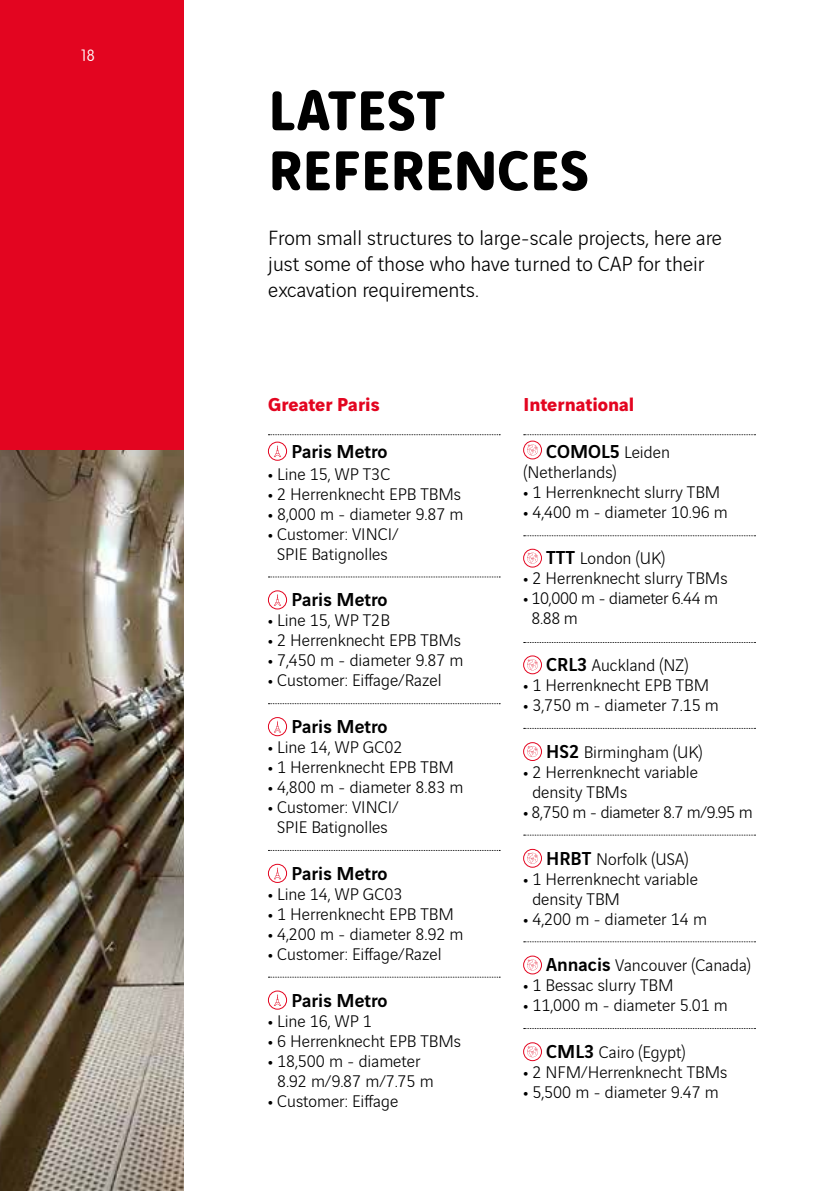
<style>
.page{position:relative;width:840px;height:1191px;background:#fff}
.page>*{position:absolute;margin:0;border:0;box-sizing:border-box;transform-origin:0 0}
.t1{font:700 60px/60px "Vinci Rounded";color:#000}
.t2{font:300 22px/26px "Vinci Sans";color:#000}
.t3{font:500 20px "Vinci Sans";color:#000}
.t4{font:700 20px "Vinci Sans";color:#e30520}
.t5{font:300 18px/20px "Vinci Sans";color:#000}
.t6{font:300 18px/20px "Vinci Sans";letter-spacing:-.02em;color:#000}
.t7{font:100 16px "VAG Rounded";color:#fff}
.s1{font-weight:700}
.s2{font-weight:300;font-size:18px}
.s3{font-weight:500;font-size:20px}
</style>
<div class="page">
<img style="left:0;top:449px;width:183px;height:742px">
<div style="left:0;top:0;width:183px;height:449px;background:#e30520"></div>
<svg style="left:268px;top:434px;width:232px;height:1px"></svg>
<svg style="left:268px;top:576px;width:232px;height:1px"></svg>
<svg style="left:268px;top:703px;width:232px;height:1px"></svg>
<svg style="left:268px;top:850px;width:232px;height:1px"></svg>
<svg style="left:268px;top:976px;width:232px;height:1px"></svg>
<svg style="left:274px;top:445px;width:7px;height:12px"></svg>
<div style="left:268px;top:442px;width:19px;height:18px;border:1px solid #e30520;border-radius:50%"></div>
<svg style="left:274px;top:594px;width:7px;height:12px"></svg>
<div style="left:268px;top:590px;width:19px;height:19px;border:1px solid #e30520;border-radius:50%"></div>
<svg style="left:274px;top:721px;width:7px;height:11px"></svg>
<div style="left:268px;top:717px;width:19px;height:19px;border:1px solid #e30520;border-radius:50%"></div>
<svg style="left:274px;top:867px;width:7px;height:12px"></svg>
<div style="left:268px;top:864px;width:19px;height:18px;border:1px solid #e30520;border-radius:50%"></div>
<svg style="left:274px;top:994px;width:7px;height:12px"></svg>
<div style="left:268px;top:990px;width:19px;height:19px;border:1px solid #e30520;border-radius:50%"></div>
<svg style="left:523px;top:434px;width:232px;height:1px"></svg>
<svg style="left:523px;top:535px;width:232px;height:1px"></svg>
<svg style="left:523px;top:642px;width:232px;height:1px"></svg>
<svg style="left:523px;top:728px;width:232px;height:1px"></svg>
<svg style="left:523px;top:834px;width:232px;height:1px"></svg>
<svg style="left:523px;top:941px;width:232px;height:1px"></svg>
<svg style="left:523px;top:1028px;width:232px;height:1px"></svg>
<svg style="left:526px;top:444px;width:11px;height:11px"></svg>
<div style="left:523px;top:441px;width:18px;height:18px;border:1px solid #e30520;border-radius:50%"></div>
<svg style="left:526px;top:552px;width:11px;height:11px"></svg>
<div style="left:523px;top:549px;width:18px;height:18px;border:1px solid #e30520;border-radius:50%"></div>
<svg style="left:526px;top:659px;width:11px;height:11px"></svg>
<div style="left:523px;top:656px;width:18px;height:18px;border:1px solid #e30520;border-radius:50%"></div>
<svg style="left:526px;top:746px;width:11px;height:11px"></svg>
<div style="left:523px;top:742px;width:18px;height:18px;border:1px solid #e30520;border-radius:50%"></div>
<svg style="left:527px;top:853px;width:10px;height:10px"></svg>
<div style="left:523px;top:849px;width:18px;height:18px;border:1px solid #e30520;border-radius:50%"></div>
<svg style="left:526px;top:959px;width:11px;height:11px"></svg>
<div style="left:523px;top:956px;width:18px;height:18px;border:1px solid #e30520;border-radius:50%"></div>
<svg style="left:526px;top:1046px;width:11px;height:11px"></svg>
<div style="left:523px;top:1042px;width:18px;height:18px;border:1px solid #e30520;border-radius:50%"></div>
<p class="t7" style="left:81px;top:47px;width:16px">18</p>
<h1 class="t1" style="left:268px;top:76px;width:322px">LATEST<br>REFERENCES</h1>
<p class="t2" style="left:268px;top:223px;width:455px">From small structures to large-scale projects, here are just some of those who have turned to CAP for their excavation requirements.</p>
<p class="t4" style="left:268px;top:388px;width:113px">Greater Paris</p>
<p class="t3" style="left:291px;top:435px;width:98px">Paris Metro</p>
<p class="t5" style="left:268px;top:462px;width:124px"><span class="s1">•</span> Line 15, WP T3C</p>
<p class="t5" style="left:268px;top:482px;width:194px"><span class="s1">•</span> 2 Herrenknecht EPB TBMs</p>
<p class="t5" style="left:268px;top:502px;width:197px"><span class="s1">•</span> 8,000 m - diameter 9.87 m</p>
<p class="t5" style="left:268px;top:522px;width:132px;text-align:center"><span class="s1">•</span> Customer: VINCI/<br>SPIE Batignolles</p>
<p class="t3" style="left:291px;top:584px;width:98px">Paris Metro</p>
<p class="t5" style="left:268px;top:609px;width:123px"><span class="s1">•</span> Line 15, WP T2B</p>
<p class="t5" style="left:268px;top:629px;width:194px"><span class="s1">•</span> 2 Herrenknecht EPB TBMs</p>
<p class="t5" style="left:268px;top:649px;width:197px"><span class="s1">•</span> 7,450 m - diameter 9.87 m</p>
<p class="t5" style="left:268px;top:669px;width:175px"><span class="s1">•</span> Customer: Eiffage/Razel</p>
<p class="t3" style="left:291px;top:711px;width:98px">Paris Metro</p>
<p class="t5" style="left:268px;top:735px;width:136px"><span class="s1">•</span> Line 14, WP GC02</p>
<p class="t5" style="left:268px;top:755px;width:187px"><span class="s1">•</span> 1 Herrenknecht EPB TBM</p>
<p class="t5" style="left:268px;top:775px;width:197px"><span class="s1">•</span> 4,800 m - diameter 8.83 m</p>
<p class="t5" style="left:268px;top:795px;width:132px;text-align:center"><span class="s1">•</span> Customer: VINCI/<br>SPIE Batignolles</p>
<p class="t3" style="left:291px;top:858px;width:98px">Paris Metro</p>
<p class="t5" style="left:268px;top:882px;width:136px"><span class="s1">•</span> Line 14, WP GC03</p>
<p class="t5" style="left:268px;top:902px;width:187px"><span class="s1">•</span> 1 Herrenknecht EPB TBM</p>
<p class="t5" style="left:268px;top:922px;width:197px"><span class="s1">•</span> 4,200 m - diameter 8.92 m</p>
<p class="t5" style="left:268px;top:942px;width:175px"><span class="s1">•</span> Customer: Eiffage/Razel</p>
<p class="t3" style="left:291px;top:984px;width:98px">Paris Metro</p>
<p class="t5" style="left:268px;top:1009px;width:105px"><span class="s1">•</span> Line 16, WP 1</p>
<p class="t5" style="left:268px;top:1029px;width:194px"><span class="s1">•</span> 6 Herrenknecht EPB TBMs</p>
<p class="t5" style="left:277px;top:1049px;width:158px;text-indent:-9px"><span class="s1">•</span> 18,500 m - diameter<br>8.92 m/9.87 m/7.75 m</p>
<p class="t5" style="left:268px;top:1089px;width:131px"><span class="s1">•</span> Customer: Eiffage</p>
<p class="t4" style="left:523px;top:388px;width:112px">International</p>
<p class="t3" style="left:546px;top:435px;width:125px">COMOL5 <span class="s2">Leiden</span></p>
<p class="t5" style="left:523px;top:460px;width:95px">(Netherlands)</p>
<p class="t5" style="left:523px;top:480px;width:198px"><span class="s1">•</span> 1 Herrenknecht slurry TBM</p>
<p class="t5" style="left:523px;top:500px;width:206px"><span class="s1">•</span> 4,400 m - diameter 10.96 m</p>
<p class="t5" style="left:546px;top:547px;width:120px"><span class="s3">TTT</span> London (UK)</p>
<p class="t5" style="left:523px;top:567px;width:206px"><span class="s1">•</span> 2 Herrenknecht slurry TBMs</p>
<p class="t6" style="left:531px;top:587px;width:188px;text-indent:-8px"><span class="s1">•</span> 10,000 m - diameter 6.44 m<br>8.88 m</p>
<p class="t5" style="left:546px;top:653px;width:143px"><span class="s3">CRL3</span> Auckland (NZ)</p>
<p class="t5" style="left:523px;top:673px;width:187px"><span class="s1">•</span> 1 Herrenknecht EPB TBM</p>
<p class="t5" style="left:523px;top:693px;width:197px"><span class="s1">•</span> 3,750 m - diameter 7.15 m</p>
<p class="t5" style="left:546px;top:740px;width:158px"><span class="s3">HS2</span> Birmingham (UK)</p>
<p class="t5" style="left:532px;top:760px;width:167px;text-indent:-9px"><span class="s1">•</span> 2 Herrenknecht variable density TBMs</p>
<p class="t6" style="left:523px;top:800px;width:230px"><span class="s1">•</span> 8,750 m - diameter 8.7 m/9.95 m</p>
<p class="t5" style="left:546px;top:847px;width:143px"><span class="s3">HRBT</span> Norfolk (USA)</p>
<p class="t5" style="left:532px;top:867px;width:167px;text-indent:-9px"><span class="s1">•</span> 1 Herrenknecht variable density TBM</p>
<p class="t5" style="left:523px;top:907px;width:185px"><span class="s1">•</span> 4,200 m - diameter 14 m</p>
<p class="t5" style="left:546px;top:954px;width:206px"><span class="s3">Annacis</span> Vancouver (Canada)</p>
<p class="t5" style="left:523px;top:974px;width:151px"><span class="s1">•</span> 1 Bessac slurry TBM</p>
<p class="t5" style="left:523px;top:994px;width:206px"><span class="s1">•</span> 11,000 m - diameter 5.01 m</p>
<p class="t5" style="left:546px;top:1040px;width:141px"><span class="s3">CML3</span> Cairo (Egypt)</p>
<p class="t5" style="left:523px;top:1060px;width:205px"><span class="s1">•</span> 2 NFM/Herrenknecht TBMs</p>
<p class="t5" style="left:523px;top:1080px;width:197px"><span class="s1">•</span> 5,500 m - diameter 9.47 m</p>
</div>
